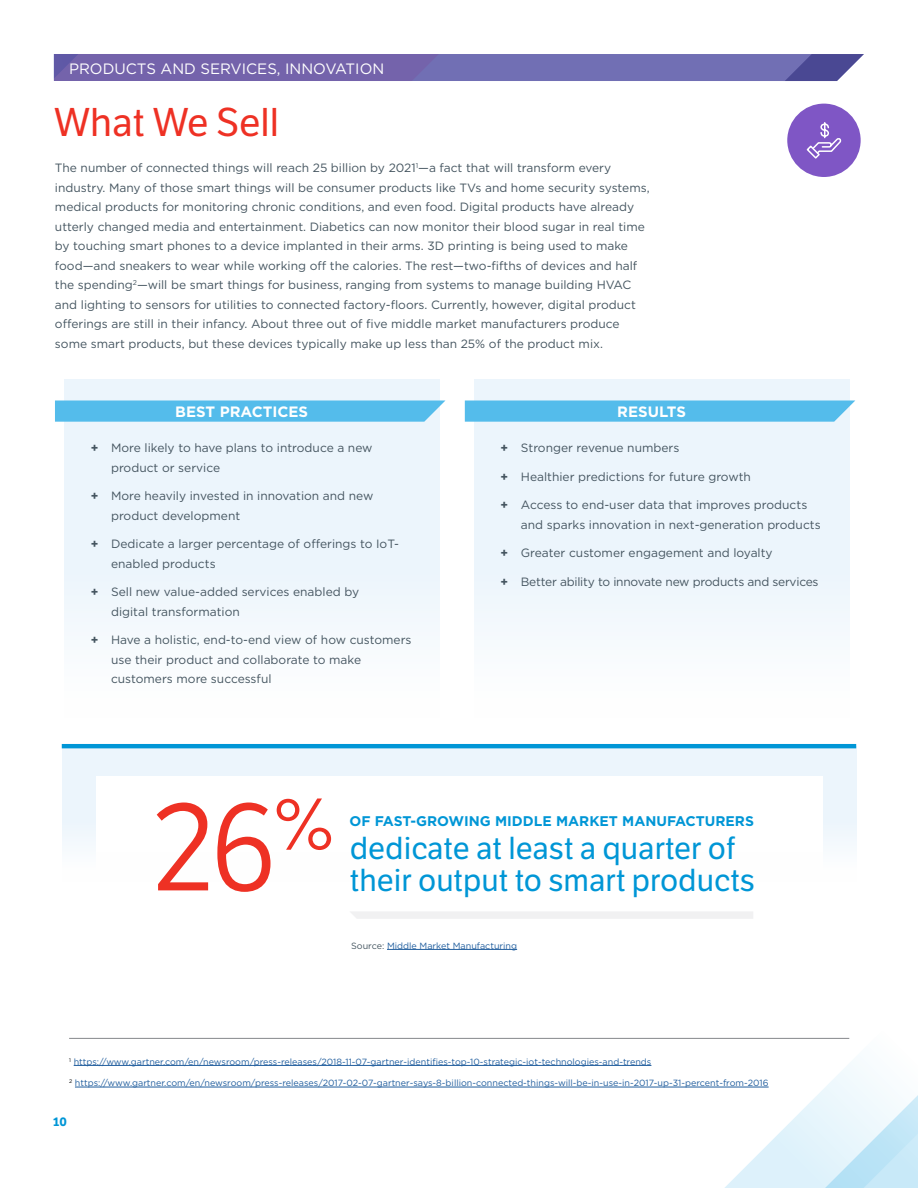
<style>
.page{position:relative;width:918px;height:1188px;background:#fff}
.page>*{position:absolute;margin:0;border:0;box-sizing:border-box;transform-origin:0 0}
.t1{font:122.1px "LFT Etica";color:#ee3124}
.t2{font:71.1px "LFT Etica";color:#ee3124}
.t3{font:39px "LFT Etica";color:#ee3124}
.t4{font:30.9px "LFT Etica";color:#0096d6}
.t5{font:15px "Gotham";color:#fff}
.t6{font:700 15px "Gotham";color:#fff}
.t7{font:700 13.95px "Gotham";color:#0096d6}
.t8{font:12px/19.5px "Gotham";color:#455560}
.t9{font:12px "Gotham";letter-spacing:-.02em;color:#455560}
.t10{font:700 12px "LFT Etica";color:#0096d6}
.t11{font:9px "Gotham";color:#215e9e}
.s1{font-weight:700}
.s2{color:#455560}
</style>
<div class="page">
<svg style="left:54px;top:54px;width:810px;height:27px;background:#7168ae"></svg>
<svg style="left:709px;top:1037px;width:209px;height:151px"></svg>
<div style="left:64px;top:380px;width:375px;height:338px;background:linear-gradient(to right,#f1f7fd,#f1f7fd)"></div>
<div style="left:474px;top:380px;width:375px;height:338px;background:linear-gradient(to right,#f1f7fd,#f1f7fd)"></div>
<svg style="left:55px;top:400px;width:390px;height:22px;background:#5dbfec"></svg>
<svg style="left:465px;top:400px;width:390px;height:22px;background:#5dbfec"></svg>
<hr style="left:74px;top:1065px;width:577px;height:1px;background:#215e9e">
<hr style="left:75px;top:1087px;width:694px;height:1px;background:#215e9e">
<hr style="left:69px;top:1038px;width:780px;height:1px;background:#939598">
<div style="left:786px;top:102px;width:76px;height:76px;background:#7f56c5;border-radius:50%"></div>
<div style="left:784px;top:101px;width:80px;height:79px;border:3px solid #fff;border-radius:50%"></div>
<svg style="left:806px;top:122px;width:36px;height:37px"></svg>
<div style="left:62px;top:747px;width:794px;height:135px;background:#ecf5fc"></div>
<div style="left:96px;top:776px;width:726px;height:141px;background:#fff"></div>
<hr style="left:62px;top:744px;width:794px;height:4px;background:#0096d6">
<div style="left:351px;top:912px;width:402px;height:7px;background:#f1f1f2"></div>
<hr style="left:387px;top:949px;width:130px;height:1px;background:#215e9e">
<p class="t5" style="left:69px;top:59px;width:317px">PRODUCTS AND SERVICES, INNOVATION</p>
<h3 class="t3" style="left:54px;top:100px;width:227px">What We Sell</h3>
<p class="t8" style="left:55px;top:158px;width:596px">The number of connected things will reach 25 billion by 2021<sup>1</sup>—a fact that will transform every industry. Many of those smart things will be consumer products like TVs and home security systems, medical products for monitoring chronic conditions, and even food. Digital products have already utterly changed media and entertainment. Diabetics can now monitor their blood sugar in real time by touching smart phones to a device implanted in their arms. 3D printing is being used to make food—and sneakers to wear while working off the calories. The rest—two-fifths of devices and half the spending<sup>2</sup>—will be smart things for business, ranging from systems to manage building HVAC and lighting to sensors for utilities to connected factory-floors. Currently, however, digital product offerings are still in their infancy. About three out of five middle market manufacturers produce some smart products, but these devices typically make up less than 25% of the product mix.</p>
<p class="t6" style="left:175px;top:402px;width:135px">BEST PRACTICES</p>
<p class="t6" style="left:617px;top:402px;width:70px">RESULTS</p>
<p class="t8" style="left:111px;top:438px;width:263px;text-indent:-20px"><span class="s1">+</span> More likely to have plans to introduce a new product or service</p>
<p class="t8" style="left:111px;top:486px;width:264px;text-indent:-20px"><span class="s1">+</span> More heavily invested in innovation and new product development</p>
<p class="t8" style="left:111px;top:534px;width:289px;text-indent:-20px"><span class="s1">+</span> Dedicate a larger percentage of offerings to IoT&shy;enabled products</p>
<p class="t8" style="left:111px;top:582px;width:250px;text-indent:-20px"><span class="s1">+</span> Sell new value-added services enabled by digital transformation</p>
<p class="t8" style="left:111px;top:630px;width:302px;text-indent:-20px"><span class="s1">+</span> Have a holistic, end-to-end view of how customers use their product and collaborate to make customers more successful</p>
<p class="t8" style="left:501px;top:438px;width:180px"><span class="s1">+</span> Stronger revenue numbers</p>
<p class="t8" style="left:501px;top:466px;width:252px"><span class="s1">+</span> Healthier predictions for future growth</p>
<p class="t8" style="left:521px;top:495px;width:301px;text-indent:-20px"><span class="s1">+</span> Access to end-user data that improves products and sparks innovation in next-generation products</p>
<p class="t8" style="left:501px;top:543px;width:274px"><span class="s1">+</span> Greater customer engagement and loyalty</p>
<p class="t9" style="left:501px;top:574px;width:320px"><span class="s1">+</span> Better ability to innovate new products and services</p>
<h2 class="t2" style="left:274px;top:784px;width:62px">%</h2>
<h1 class="t1" style="left:154px;top:777px;width:125px">26</h1>
<p class="t7" style="left:350px;top:812px;width:406px">OF FAST-GROWING MIDDLE MARKET MANUFACTURERS</p>
<h3 class="t4" style="left:350px;top:830px;width:387px">dedicate at least a quarter of</h3>
<h3 class="t4" style="left:350px;top:862px;width:407px">their output to smart products</h3>
<p class="t11" style="left:351px;top:940px;width:167px"><span class="s2">Source:</span> Middle Market Manufacturing</p>
<p class="t11" style="left:69px;top:1056px;width:584px"><sup>1</sup> https://www.gartner.com/en/newsroom/press-releases/2018-11-07-gartner-identifies-top-10-strategic-iot-technologies-and-trends</p>
<p class="t11" style="left:69px;top:1077px;width:701px"><sup>2</sup> https://www.gartner.com/en/newsroom/press-releases/2017-02-07-gartner-says-8-billion-connected-things-will-be-in-use-in-2017-up-31-percent-from-2016</p>
<p class="t10" style="left:53px;top:1114px;width:15px">10</p>
</div>
